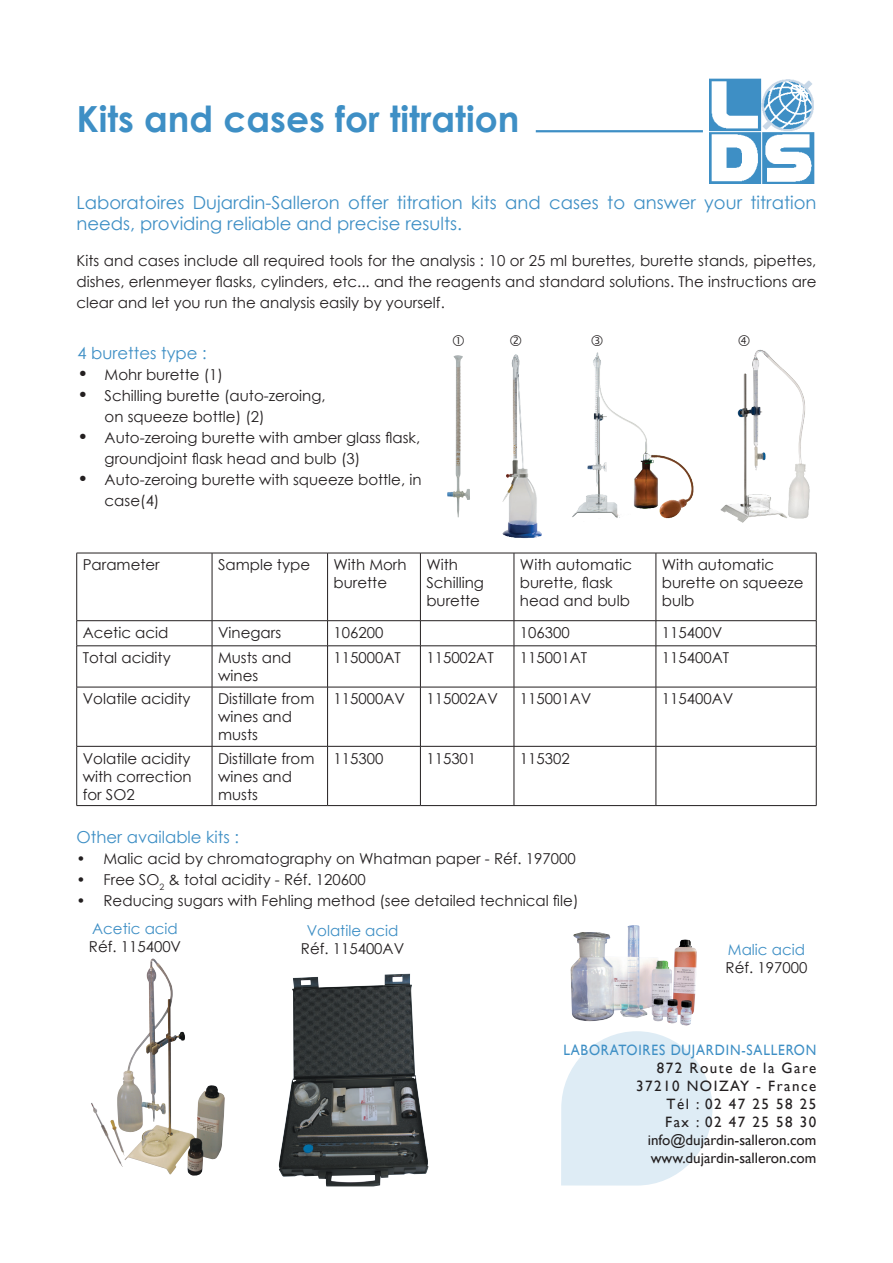
<style>
.page{position:relative;width:893px;height:1263px;background:#fff}
.page>*{position:absolute;margin:0;border:0;box-sizing:border-box;transform-origin:0 0}
.t1{font:700 36px "Century Gothic";color:#3e8fc5}
.t2{font:18px/21px "Century Gothic";color:#3e8fc5}
.t3{font:16.5px "Century Gothic";color:#3e8fc5}
.t4{font:15px/18px "Century Gothic";color:#231f20}
.t5{font:15px/18px "Gill Sans";letter-spacing:.1em;color:#231f20;text-align:right}
.t6{font:15px "Century Gothic";color:#3e8fc5}
.t7{font:15px "Gill Sans";letter-spacing:.06em;color:#3e8fc5;scale:.9 1}
.t8{font:15px "Gill Sans";color:#231f20}
.s1{font-size:18px}
</style>
<div class="page">
<img style="left:710px;top:78px;width:105px;height:105px">
<hr style="left:536px;top:130px;width:167px;height:2px;background:#3e8fc5">
<img style="left:278px;top:973px;width:151px;height:213px">
<img style="left:570px;top:925px;width:127px;height:101px">
<img style="left:117px;top:960px;width:108px;height:216px">
<svg style="left:561px;top:1031px;width:151px;height:154px"></svg>
<img style="left:447px;top:355px;width:23px;height:162px">
<img style="left:572px;top:352px;width:122px;height:167px">
<img style="left:720px;top:349px;width:90px;height:174px">
<img style="left:503px;top:354px;width:39px;height:185px">
<hr style="left:77px;top:553px;width:135px;height:1px;background:#231f20">
<hr style="left:76px;top:553px;width:1px;height:67px;background:#231f20">
<hr style="left:212px;top:553px;width:116px;height:1px;background:#231f20">
<hr style="left:212px;top:553px;width:1px;height:67px;background:#231f20">
<hr style="left:328px;top:553px;width:92px;height:1px;background:#231f20">
<hr style="left:327px;top:553px;width:1px;height:67px;background:#231f20">
<hr style="left:420px;top:553px;width:94px;height:1px;background:#231f20">
<hr style="left:420px;top:553px;width:1px;height:67px;background:#231f20">
<hr style="left:514px;top:553px;width:142px;height:1px;background:#231f20">
<hr style="left:514px;top:553px;width:1px;height:67px;background:#231f20">
<hr style="left:656px;top:553px;width:160px;height:1px;background:#231f20">
<hr style="left:656px;top:553px;width:1px;height:67px;background:#231f20">
<hr style="left:816px;top:553px;width:1px;height:67px;background:#231f20">
<hr style="left:77px;top:620px;width:135px;height:1px;background:#231f20">
<svg style="left:76px;top:621px;width:1px;height:25px"></svg>
<hr style="left:212px;top:620px;width:116px;height:1px;background:#231f20">
<svg style="left:212px;top:621px;width:1px;height:24px"></svg>
<hr style="left:328px;top:620px;width:92px;height:1px;background:#231f20">
<svg style="left:327px;top:621px;width:1px;height:24px"></svg>
<hr style="left:420px;top:620px;width:94px;height:1px;background:#231f20">
<svg style="left:420px;top:621px;width:1px;height:24px"></svg>
<hr style="left:514px;top:620px;width:142px;height:1px;background:#231f20">
<svg style="left:514px;top:621px;width:1px;height:24px"></svg>
<hr style="left:656px;top:620px;width:160px;height:1px;background:#231f20">
<svg style="left:656px;top:621px;width:1px;height:24px"></svg>
<svg style="left:816px;top:621px;width:1px;height:25px"></svg>
<hr style="left:77px;top:645px;width:135px;height:1px;background:#231f20">
<hr style="left:76px;top:646px;width:1px;height:41px;background:#231f20">
<hr style="left:212px;top:645px;width:116px;height:1px;background:#231f20">
<hr style="left:212px;top:646px;width:1px;height:41px;background:#231f20">
<hr style="left:328px;top:645px;width:92px;height:1px;background:#231f20">
<hr style="left:327px;top:646px;width:1px;height:41px;background:#231f20">
<hr style="left:420px;top:645px;width:94px;height:1px;background:#231f20">
<hr style="left:420px;top:646px;width:1px;height:41px;background:#231f20">
<hr style="left:514px;top:645px;width:142px;height:1px;background:#231f20">
<hr style="left:514px;top:646px;width:1px;height:41px;background:#231f20">
<hr style="left:656px;top:645px;width:160px;height:1px;background:#231f20">
<hr style="left:656px;top:646px;width:1px;height:41px;background:#231f20">
<hr style="left:816px;top:646px;width:1px;height:41px;background:#231f20">
<hr style="left:77px;top:687px;width:135px;height:1px;background:#231f20">
<hr style="left:76px;top:687px;width:1px;height:59px;background:#231f20">
<hr style="left:212px;top:687px;width:116px;height:1px;background:#231f20">
<hr style="left:212px;top:687px;width:1px;height:59px;background:#231f20">
<hr style="left:328px;top:687px;width:92px;height:1px;background:#231f20">
<hr style="left:327px;top:687px;width:1px;height:59px;background:#231f20">
<hr style="left:420px;top:687px;width:94px;height:1px;background:#231f20">
<hr style="left:420px;top:687px;width:1px;height:59px;background:#231f20">
<hr style="left:514px;top:687px;width:142px;height:1px;background:#231f20">
<hr style="left:514px;top:687px;width:1px;height:59px;background:#231f20">
<hr style="left:656px;top:687px;width:160px;height:1px;background:#231f20">
<hr style="left:656px;top:687px;width:1px;height:59px;background:#231f20">
<hr style="left:816px;top:687px;width:1px;height:59px;background:#231f20">
<hr style="left:77px;top:746px;width:135px;height:1px;background:#231f20">
<hr style="left:76px;top:746px;width:1px;height:59px;background:#231f20">
<hr style="left:212px;top:746px;width:116px;height:1px;background:#231f20">
<hr style="left:212px;top:746px;width:1px;height:59px;background:#231f20">
<hr style="left:328px;top:746px;width:92px;height:1px;background:#231f20">
<hr style="left:327px;top:746px;width:1px;height:59px;background:#231f20">
<hr style="left:420px;top:746px;width:94px;height:1px;background:#231f20">
<hr style="left:420px;top:746px;width:1px;height:59px;background:#231f20">
<hr style="left:514px;top:746px;width:142px;height:1px;background:#231f20">
<hr style="left:514px;top:746px;width:1px;height:59px;background:#231f20">
<hr style="left:656px;top:746px;width:160px;height:1px;background:#231f20">
<hr style="left:656px;top:746px;width:1px;height:59px;background:#231f20">
<hr style="left:816px;top:746px;width:1px;height:59px;background:#231f20">
<hr style="left:77px;top:805px;width:135px;height:1px;background:#231f20">
<hr style="left:212px;top:805px;width:116px;height:1px;background:#231f20">
<hr style="left:328px;top:805px;width:92px;height:1px;background:#231f20">
<hr style="left:420px;top:805px;width:94px;height:1px;background:#231f20">
<hr style="left:514px;top:805px;width:142px;height:1px;background:#231f20">
<hr style="left:656px;top:805px;width:160px;height:1px;background:#231f20">
<p class="t1" style="left:77px;top:92px;width:444px">Kits and cases for titration</p>
<p class="t2" style="left:77px;top:192px;width:741px">Laboratoires Dujardin-Salleron offer titration kits and cases to answer your titration needs, providing reliable and precise results.</p>
<p class="t4" style="left:77px;top:250px;width:741px;line-height:21px;text-align:justify">Kits and cases include all required tools for the analysis : 10 or 25 ml burettes, burette stands, pipettes, dishes, erlenmeyer flasks, cylinders, etc... and the reagents and standard solutions. The instructions are clear and let you run the analysis easily by yourself.</p>
<p class="t3" style="left:78px;top:341px;width:131px">4 burettes type :</p>
<p class="t4" style="left:78px;top:365px;width:147px"><span class="s1">•</span> Mohr burette (1)</p>
<p class="t4" style="left:105px;top:385px;width:223px;line-height:21px;text-indent:-27px"><span class="s1">•</span> Schilling burette (auto-zeroing, on squeeze bottle) (2)</p>
<p class="t4" style="left:105px;top:427px;width:317px;line-height:21px;text-indent:-27px"><span class="s1">•</span> Auto-zeroing burette with amber glass flask, groundjoint flask head and bulb (3)</p>
<p class="t4" style="left:105px;top:469px;width:318px;line-height:21px;text-indent:-27px"><span class="s1">•</span> Auto-zeroing burette with squeeze bottle, in case(4)</p>
<p class="t4" style="left:83px;top:556px;width:79px">Parameter</p>
<p class="t4" style="left:218px;top:556px;width:94px">Sample type</p>
<p class="t4" style="left:334px;top:556px;width:75px">With Morh burette</p>
<p class="t4" style="left:426px;top:556px;width:59px">With<br>Schilling burette</p>
<p class="t4" style="left:520px;top:556px;width:114px">With automatic burette, flask head and bulb</p>
<p class="t4" style="left:662px;top:556px;width:143px">With automatic burette on squeeze bulb</p>
<p class="t4" style="left:83px;top:623px;width:87px">Acetic acid</p>
<p class="t4" style="left:218px;top:623px;width:65px">Vinegars</p>
<p class="t4" style="left:334px;top:623px;width:51px">106200</p>
<p class="t4" style="left:520px;top:623px;width:51px">106300</p>
<p class="t4" style="left:662px;top:623px;width:62px">115400V</p>
<p class="t4" style="left:83px;top:648px;width:90px">Total acidity</p>
<p class="t4" style="left:218px;top:648px;width:75px">Musts and wines</p>
<p class="t4" style="left:334px;top:648px;width:69px">115000AT</p>
<p class="t4" style="left:426px;top:648px;width:69px">115002AT</p>
<p class="t4" style="left:520px;top:648px;width:69px">115001AT</p>
<p class="t4" style="left:662px;top:648px;width:69px">115400AT</p>
<p class="t4" style="left:83px;top:690px;width:109px">Volatile acidity</p>
<p class="t4" style="left:218px;top:690px;width:98px">Distillate from wines and musts</p>
<p class="t4" style="left:334px;top:690px;width:73px">115000AV</p>
<p class="t4" style="left:426px;top:690px;width:73px">115002AV</p>
<p class="t4" style="left:520px;top:690px;width:73px">115001AV</p>
<p class="t4" style="left:662px;top:690px;width:73px">115400AV</p>
<p class="t4" style="left:83px;top:749px;width:110px;text-align:justify">Volatile acidity with correction for SO2</p>
<p class="t4" style="left:218px;top:749px;width:98px">Distillate from wines and musts</p>
<p class="t4" style="left:334px;top:749px;width:51px">115300</p>
<p class="t4" style="left:426px;top:749px;width:51px">115301</p>
<p class="t4" style="left:520px;top:749px;width:51px">115302</p>
<p class="t3" style="left:77px;top:825px;width:164px">Other available kits :</p>
<p class="t4" style="left:77px;top:849px;width:501px">• Malic acid by chromatography on Whatman paper - Réf. 197000</p>
<p class="t4" style="left:77px;top:870px;width:291px">• Free SO<sub>2</sub> &amp; total acidity - Réf. 120600</p>
<p class="t4" style="left:77px;top:891px;width:503px">• Reducing sugars with Fehling method (see detailed technical file)</p>
<p class="t6" style="left:92px;top:918px;width:87px">Acetic acid</p>
<p class="t4" style="left:89px;top:937px;width:94px">Réf. 115400V</p>
<p class="t6" style="left:307px;top:920px;width:93px">Volatile acid</p>
<p class="t4" style="left:301px;top:939px;width:105px">Réf. 115400AV</p>
<p class="t6" style="left:728px;top:939px;width:79px">Malic acid</p>
<p class="t4" style="left:726px;top:959px;width:83px">Réf. 197000</p>
<p class="t7" style="left:563px;top:1041px;width:283px">LABORATOIRES DUJARDIN-SALLERON</p>
<p class="t5" style="left:636px;top:1059px;width:182px">872 Route de la Gare<br>37210 NOIZAY - France<br>Tél : 02 47 25 58 25<br>Fax : 02 47 25 58 30 info@dujardin-salleron.com</p>
<p class="t8" style="left:651px;top:1149px;width:167px">www.dujardin-salleron.com</p>
</div>
